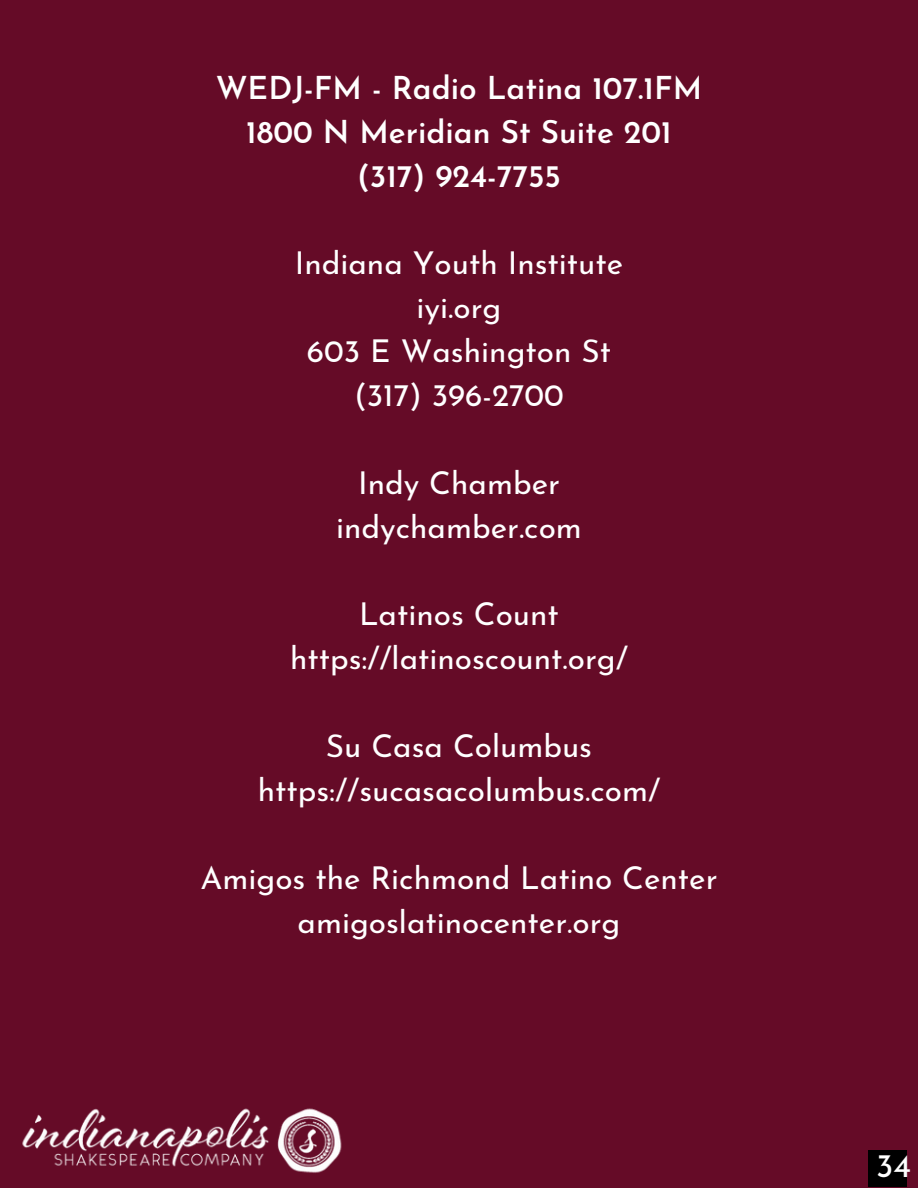
<style>
.page{position:relative;width:918px;height:1188px;background:#650b27}
.page>*{position:absolute;margin:0;border:0;box-sizing:border-box;transform-origin:0 0}
.t1{font:33px "Josefin Sans";color:#fff}
.t2{font:31.5px/43.8px "Josefin Sans";color:#fff;text-align:center}
.t3{font:600 31.5px/43.8px "Josefin Sans";color:#fff;text-align:center}
</style>
<div class="page">
<img style="left:22px;top:1108px;width:320px;height:65px">
<div style="left:868px;top:1150px;width:39px;height:37px;background:#000"></div>
<p class="t3" style="left:216px;top:69px;width:488px">WEDJ-FM - Radio Latina 107.1FM<br>1800 N Meridian St Suite 201 (317) 924-7755</p>
<p class="t2" style="left:295px;top:245px;width:330px">Indiana Youth Institute iyi.org<br>603 E Washington St (317) 396-2700</p>
<p class="t2" style="left:336px;top:464px;width:247px">Indy Chamber indychamber.com</p>
<p class="t2" style="left:290px;top:596px;width:339px">Latinos Count https://latinoscount.org/</p>
<p class="t2" style="left:258px;top:727px;width:404px">Su Casa Columbus https://sucasacolumbus.com/</p>
<p class="t2" style="left:200px;top:859px;width:519px">Amigos the Richmond Latino Center amigoslatinocenter.org</p>
<p class="t1" style="left:876px;top:1153px;width:36px">34</p>
</div>
